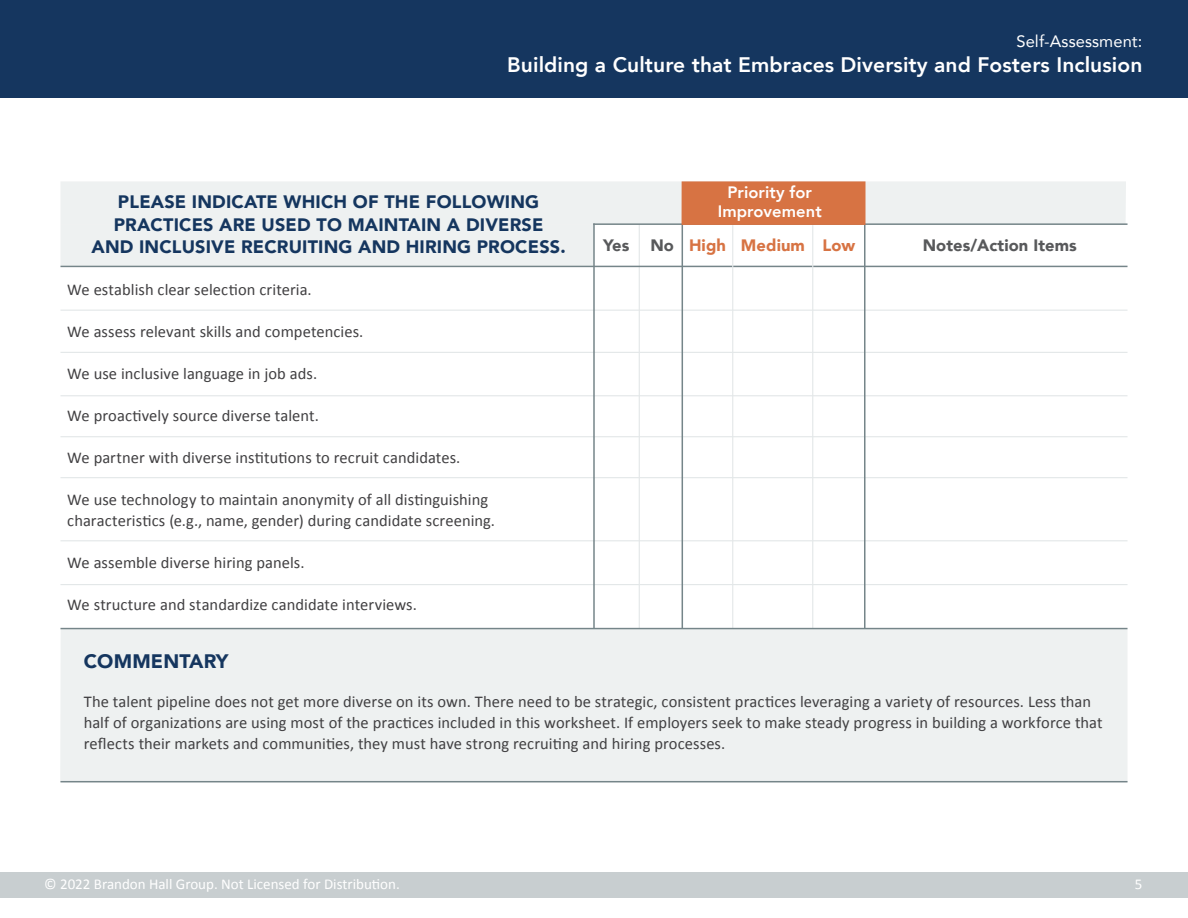
<style>
.page{position:relative;width:1188px;height:918px;background:#fff}
.page>*{position:absolute;margin:0;border:0;box-sizing:border-box;transform-origin:0 0}
.t1{font:800 21px "Avenir";letter-spacing:.005em;color:#fff}
.t2{font:900 19.5px "Avenir";letter-spacing:.01em;color:#15365f}
.t3{font:900 18px/22.5px "Avenir";letter-spacing:.01em;color:#15365f;text-align:center}
.body_copy{font:16.5px/21px "Calibri";letter-spacing:.005em;color:#414042}
.t4{font:900 16.5px "Avenir";letter-spacing:.005em;color:#58595b}
.t5{font:800 16.5px/19.5px "Avenir";letter-spacing:.005em;color:#fff;text-align:center}
.t6{font:16.5px "Avenir";letter-spacing:.005em;color:#fff}
.t7{font:900 16.5px "Avenir";letter-spacing:.005em;color:#d77343}
.t8{font:15px "Calibri";color:#fff}
</style>
<div class="page">
<div style="left:0;top:0;width:1188px;height:98px;background:#15365f"></div>
<div style="left:0;top:872px;width:1188px;height:25px;background:#c8ced0"></div>
<hr style="left:639px;top:224px;width:1px;height:405px;background:#e3e7e8">
<div style="left:60px;top:181px;width:1066px;height:44px;background:#eef1f1"></div>
<div style="left:60px;top:225px;width:534px;height:41px;background:#eef1f1"></div>
<hr style="left:60px;top:266px;width:1068px;height:1px;background:#758589">
<hr style="left:593px;top:223px;width:535px;height:2px;background:#758589">
<hr style="left:60px;top:310px;width:1068px;height:1px;background:#e3e7e8">
<hr style="left:60px;top:395px;width:1068px;height:1px;background:#e3e7e8">
<hr style="left:60px;top:436px;width:1068px;height:1px;background:#e3e7e8">
<hr style="left:60px;top:477px;width:1068px;height:1px;background:#e3e7e8">
<hr style="left:60px;top:540px;width:1068px;height:1px;background:#e3e7e8">
<hr style="left:60px;top:584px;width:1068px;height:1px;background:#e3e7e8">
<hr style="left:60px;top:352px;width:1068px;height:1px;background:#e3e7e8">
<hr style="left:593px;top:223px;width:2px;height:406px;background:#758589">
<hr style="left:682px;top:224px;width:1px;height:405px;background:#758589">
<hr style="left:732px;top:225px;width:1px;height:404px;background:#e3e7e8">
<hr style="left:812px;top:225px;width:1px;height:404px;background:#e3e7e8">
<hr style="left:864px;top:224px;width:2px;height:405px;background:#758589">
<div style="left:60px;top:629px;width:1068px;height:153px;background:#eef1f1"></div>
<hr style="left:60px;top:628px;width:1068px;height:1px;background:#758589">
<hr style="left:60px;top:781px;width:1068px;height:1px;background:#758589">
<div style="left:682px;top:181px;width:183px;height:44px;background:#d77343"></div>
<p class="t6" style="left:1016px;top:28px;width:127px">Self-Assessment:</p>
<p class="t1" style="left:507px;top:49px;width:637px">Building a Culture that Embraces Diversity and Fosters Inclusion</p>
<p class="t3" style="left:92px;top:190px;width:476px">PLEASE INDICATE WHICH OF THE FOLLOWING<br>PRACTICES ARE USED TO MAINTAIN A DIVERSE<br>AND INCLUSIVE RECRUITING AND HIRING PROCESS.</p>
<p class="body_copy" style="left:67px;top:278px;width:246px">We establish clear selection criteria.</p>
<p class="body_copy" style="left:67px;top:320px;width:298px">We assess relevant skills and competencies.</p>
<p class="body_copy" style="left:67px;top:362px;width:251px">We use inclusive language in job ads.</p>
<p class="body_copy" style="left:67px;top:404px;width:253px">We proactively source diverse talent.</p>
<p class="body_copy" style="left:67px;top:446px;width:395px">We partner with diverse institutions to recruit candidates.</p>
<p class="body_copy" style="left:67px;top:488px;width:429px">We use technology to maintain anonymity of all distinguishing characteristics (e.g., name, gender) during candidate screening.</p>
<p class="body_copy" style="left:67px;top:551px;width:239px">We assemble diverse hiring panels.</p>
<p class="body_copy" style="left:67px;top:593px;width:351px">We structure and standardize candidate interviews.</p>
<p class="t5" style="left:718px;top:182px;width:106px">Priority for<br>Improvement</p>
<p class="t4" style="left:603px;top:231px;width:28px">Yes</p>
<p class="t4" style="left:650px;top:231px;width:25px">No</p>
<p class="t7" style="left:689px;top:231px;width:38px">High</p>
<p class="t7" style="left:741px;top:231px;width:65px">Medium</p>
<p class="t7" style="left:823px;top:231px;width:34px">Low</p>
<p class="t4" style="left:923px;top:231px;width:156px">Notes/Action Items</p>
<p class="t2" style="left:84px;top:644px;width:146px">COMMENTARY</p>
<p class="body_copy" style="left:84px;top:690px;width:1020px">The talent pipeline does not get more diverse on its own. There need to be strategic, consistent practices leveraging a variety of resources. Less than half of organizations are using most of the practices included in this worksheet. If employers seek to make steady progress in building a workforce that reflects their markets and communities, they must have strong recruiting and hiring processes.</p>
<p class="t8" style="left:44px;top:875px;width:357px">© 2022 Brandon Hall Group. Not Licensed for Distribution.</p>
<p class="t8" style="left:1135px;top:875px;width:9px">5</p>
</div>
